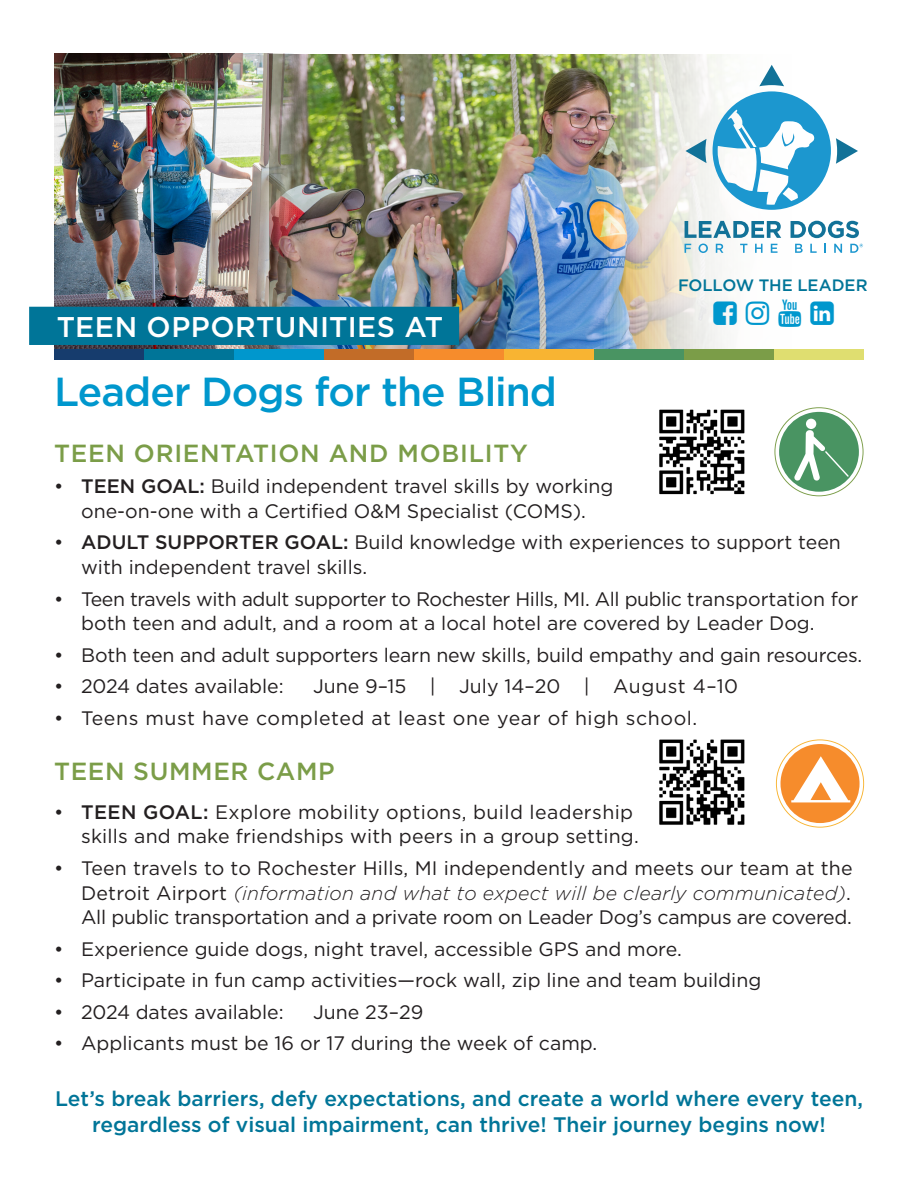
<style>
.page{position:relative;width:918px;height:1188px;background:#fff}
.page>*{position:absolute;margin:0;border:0;box-sizing:border-box;transform-origin:0 0}
.t1{font:500 40.5px "Gotham";letter-spacing:-.025em;color:#0097cd}
.t2{font:500 28.5px "Gotham";letter-spacing:.02em;color:#fff}
.t3{font:500 24.75px "Gotham";letter-spacing:.03em;color:#7b9d48}
.t4{font:500 21px/25.2px "Gotham";color:#007598;text-align:center}
.t5{font:19.5px/24.8px "Gotham";color:#231f20;text-align:center}
.t6{font:19.5px/24.8px "Gotham";letter-spacing:-.02em;color:#231f20}
.t7{font:19.5px "Gotham";letter-spacing:.03em;color:#231f20}
.t8{font:500 16.5px "Gotham";letter-spacing:-.01em;color:#007598}
.s1{font-weight:500}
.s2{font-weight:300;font-style:italic}
</style>
<div class="page">
<img style="left:294px;top:54px;width:568px;height:295px">
<svg style="left:774px;top:407px;width:90px;height:89px"></svg>
<svg style="left:777px;top:740px;width:86px;height:87px"></svg>
<svg style="left:781px;top:744px;width:79px;height:79px"></svg>
<svg style="left:685px;top:221px;width:96px;height:17px"></svg>
<svg style="left:791px;top:221px;width:68px;height:17px"></svg>
<svg style="left:685px;top:244px;width:6px;height:9px"></svg>
<svg style="left:699px;top:244px;width:9px;height:9px"></svg>
<svg style="left:716px;top:244px;width:7px;height:9px"></svg>
<svg style="left:740px;top:244px;width:7px;height:9px"></svg>
<svg style="left:755px;top:244px;width:8px;height:9px"></svg>
<svg style="left:771px;top:244px;width:7px;height:9px"></svg>
<svg style="left:795px;top:244px;width:8px;height:9px"></svg>
<svg style="left:810px;top:244px;width:7px;height:9px"></svg>
<svg style="left:824px;top:244px;width:2px;height:9px"></svg>
<svg style="left:834px;top:244px;width:8px;height:9px"></svg>
<svg style="left:685px;top:139px;width:22px;height:24px"></svg>
<svg style="left:713px;top:65px;width:145px;height:145px"></svg>
<svg style="left:850px;top:244px;width:13px;height:9px"></svg>
<img style="left:54px;top:54px;width:240px;height:295px">
<div style="left:29px;top:307px;width:430px;height:38px;background:#007598"></div>
<div style="left:54px;top:349px;width:90px;height:10px;background:#163c6d"></div>
<div style="left:144px;top:349px;width:90px;height:10px;background:#007598"></div>
<div style="left:234px;top:349px;width:90px;height:10px;background:#0097cd"></div>
<div style="left:324px;top:349px;width:90px;height:10px;background:#c26c28"></div>
<div style="left:414px;top:349px;width:90px;height:10px;background:#f68c2c"></div>
<div style="left:504px;top:349px;width:90px;height:10px;background:#f8b432"></div>
<div style="left:594px;top:349px;width:90px;height:10px;background:#499462"></div>
<div style="left:684px;top:349px;width:90px;height:10px;background:#7b9d48"></div>
<div style="left:774px;top:349px;width:90px;height:10px;background:#dfde70"></div>
<img style="left:659px;top:739px;width:86px;height:86px">
<img style="left:659px;top:409px;width:86px;height:86px">
<svg style="left:714px;top:301px;width:23px;height:23px"></svg>
<svg style="left:746px;top:301px;width:23px;height:23px"></svg>
<svg style="left:779px;top:299px;width:22px;height:27px"></svg>
<svg style="left:811px;top:301px;width:23px;height:23px"></svg>
<p class="t2" style="left:57px;top:309px;width:388px">TEEN OPPORTUNITIES AT</p>
<p class="t8" style="left:678px;top:274px;width:191px">FOLLOW THE LEADER</p>
<p class="t1" style="left:54px;top:365px;width:504px">Leader Dogs for the Blind</p>
<p class="t3" style="left:54px;top:437px;width:475px">TEEN ORIENTATION AND MOBILITY</p>
<p class="t5" style="left:54px;top:473px;width:561px">• <span class="s1">TEEN GOAL:</span> Build independent travel skills by working one-on-one with a Certified O&amp;M Specialist (COMS).</p>
<p class="t5" style="left:81px;top:530px;width:761px;text-align:left;text-indent:-27px">• <span class="s1">ADULT SUPPORTER GOAL:</span> Build knowledge with experiences to support teen with independent travel skills.</p>
<p class="t6" style="left:81px;top:586px;width:779px;text-indent:-27px">• Teen travels with adult supporter to Rochester Hills, MI. All public transportation for both teen and adult, and a room at a local hotel are covered by Leader Dog.</p>
<p class="t5" style="left:54px;top:642px;width:810px">• Both teen and adult supporters learn new skills, build empathy and gain resources.</p>
<p class="t5" style="left:54px;top:674px;width:231px">• 2024 dates available:</p>
<p class="t5" style="left:313px;top:674px;width:427px">June 9–15 | July 14–20 | August 4–10</p>
<p class="t7" style="left:54px;top:705px;width:645px">• Teens must have completed at least one year of high school.</p>
<p class="t3" style="left:54px;top:755px;width:282px">TEEN SUMMER CAMP</p>
<p class="t5" style="left:54px;top:799px;width:586px;text-align:right">• <span class="s1">TEEN GOAL:</span> Explore mobility options, build leadership skills and make friendships with peers in a group setting.</p>
<p class="t5" style="left:81px;top:855px;width:773px;text-align:justify;text-indent:-27px">• Teen travels to to Rochester Hills, MI independently and meets our team at the Detroit Airport <span class="s2">(information and what to expect will be clearly communicated)</span>.<br>All public transportation and a private room on Leader Dog’s campus are covered.</p>
<p class="t5" style="left:54px;top:936px;width:629px">• Experience guide dogs, night travel, accessible GPS and more.</p>
<p class="t5" style="left:54px;top:968px;width:709px">• Participate in fun camp activities—rock wall, zip line and team building</p>
<p class="t5" style="left:54px;top:999px;width:231px">• 2024 dates available:</p>
<p class="t5" style="left:313px;top:999px;width:112px">June 23–29</p>
<p class="t5" style="left:54px;top:1031px;width:545px">• Applicants must be 16 or 17 during the week of camp.</p>
<p class="t4" style="left:55px;top:1086px;width:809px">Let’s break barriers, defy expectations, and create a world where every teen, regardless of visual impairment, can thrive! Their journey begins now!</p>
</div>
